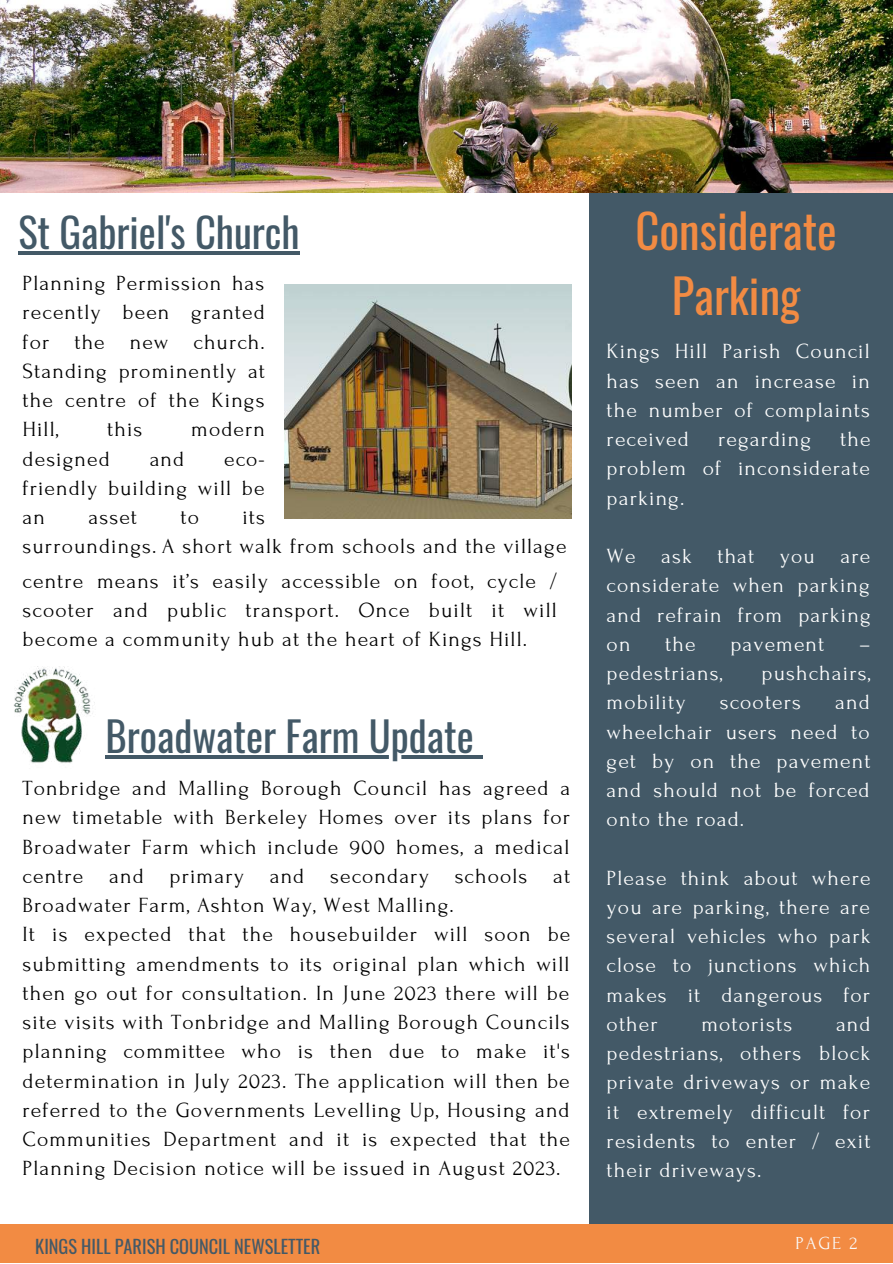
<style>
.page{position:relative;width:893px;height:1264px;background:#fff}
.page>*{position:absolute;margin:0;border:0;box-sizing:border-box;transform-origin:0 0}
.t1{font:46.65px/65.2px "Oswald";color:#f28b43;text-align:center}
.t2{font:40.65px "Oswald";color:#435967}
.t3{font:21.6px/29.2px "Forum";letter-spacing:.05em;color:#000;text-align:justify}
.t4{font:21.6px/29.2px "Forum";letter-spacing:.05em;color:#fff;text-align:justify}
.t5{font:18.3px "Oswald";color:#435967}
.t6{font:18.3px "Forum";letter-spacing:.1em;color:#fafafa}
</style>
<div class="page">
<div style="left:589px;top:180px;width:303px;height:1048px;background:#435967"></div>
<img style="left:0;top:0;width:892px;height:192px">
<img style="left:284px;top:285px;width:287px;height:234px">
<div style="left:0;top:1224px;width:892px;height:38px;background:#f28b43"></div>
<img style="left:13px;top:666px;width:93px;height:97px">
<hr style="left:18px;top:251px;width:282px;height:3px;background:#435967">
<hr style="left:105px;top:755px;width:368px;height:3px;background:#435967">
<svg style="left:473px;top:755px;width:10px;height:3px"></svg>
<h2 class="t2" style="left:18px;top:200px;width:283px">St Gabriel's Church</h2>
<p class="t3" style="left:23px;top:269px;width:244px">Planning Permission has recently been granted for the new church.<br>Standing prominently at the centre of the Kings Hill,</p>
<p class="t3" style="left:107px;top:415px;width:37px">this</p>
<p class="t3" style="left:191px;top:415px;width:75px">modern</p>
<p class="t3" style="left:23px;top:444px;width:89px">designed</p>
<p class="t3" style="left:150px;top:444px;width:36px">and</p>
<p class="t3" style="left:23px;top:444px;width:244px;text-indent:201px">eco&shy;friendly building will be an</p>
<p class="t3" style="left:23px;top:503px;width:545px;line-height:28.5px;text-indent:220px">its<br>surroundings. A short walk from schools and the village</p>
<p class="t3" style="left:23px;top:566px;width:535px">centre means it’s easily accessible on foot, cycle / scooter and public transport. Once built it will become a community hub at the heart of Kings Hill.</p>
<p class="t3" style="left:88px;top:503px;width:50px">asset</p>
<p class="t3" style="left:180px;top:503px;width:20px">to</p>
<h2 class="t2" style="left:105px;top:704px;width:370px">Broadwater Farm Update</h2>
<p class="t3" style="left:23px;top:774px;width:549px;text-align:left">Tonbridge and Malling Borough Council has agreed a new timetable with Berkeley Homes over its plans for Broadwater Farm which include 900 homes, a medical centre and primary and secondary schools at Broadwater Farm, Ashton Way, West Malling.<br>It is expected that the housebuilder will soon be submitting amendments to its original plan which will then go out for consultation. In June 2023 there will be site visits with Tonbridge and Malling Borough Councils planning committee who is then due to make it's determination in July 2023. The application will then be referred to the Governments Levelling Up, Housing and Communities Department and it is expected that the Planning Decision notice will be issued in August 2023.</p>
<h1 class="t1" style="left:635px;top:196px;width:203px">Considerate<br>Parking</h1>
<p class="t4" style="left:606px;top:337px;width:265px">Kings Hill Parish Council has seen an increase in the number of complaints received</p>
<p class="t4" style="left:718px;top:425px;width:94px">regarding</p>
<p class="t4" style="left:606px;top:425px;width:265px;text-indent:233px">the problem of inconsiderate parking.</p>
<p class="t4" style="left:606px;top:542px;width:265px">We ask that you are considerate when parking and refrain from parking on</p>
<p class="t4" style="left:665px;top:629px;width:32px">the</p>
<p class="t4" style="left:730px;top:629px;width:95px">pavement</p>
<p class="t4" style="left:859px;top:629px;width:13px">–</p>
<p class="t4" style="left:606px;top:659px;width:117px">pedestrians,</p>
<p class="t4" style="left:761px;top:659px;width:110px">pushchairs,</p>
<p class="t4" style="left:606px;top:688px;width:80px">mobility</p>
<p class="t4" style="left:719px;top:688px;width:83px">scooters</p>
<p class="t4" style="left:606px;top:688px;width:265px;text-indent:229px">and wheelchair users need to get by on the pavement and should not be forced onto the road.</p>
<p class="t4" style="left:606px;top:863px;width:265px">Please think about where you are parking, there are several vehicles who park close to junctions which makes it dangerous for other</p>
<p class="t4" style="left:606px;top:1009px;width:265px;text-indent:229px">and pedestrians, others block private driveways or make it extremely difficult for residents to enter / exit their driveways.</p>
<p class="t4" style="left:701px;top:1009px;width:92px">motorists</p>
<p class="t5" style="left:35px;top:1231px;width:286px">KINGS HILL PARISH COUNCIL NEWSLETTER</p>
<p class="t6" style="left:795px;top:1233px;width:63px">PAGE 2</p>
<p class="t6" style="left:795px;top:1236px;width:63px">PAGE 2</p>
</div>
